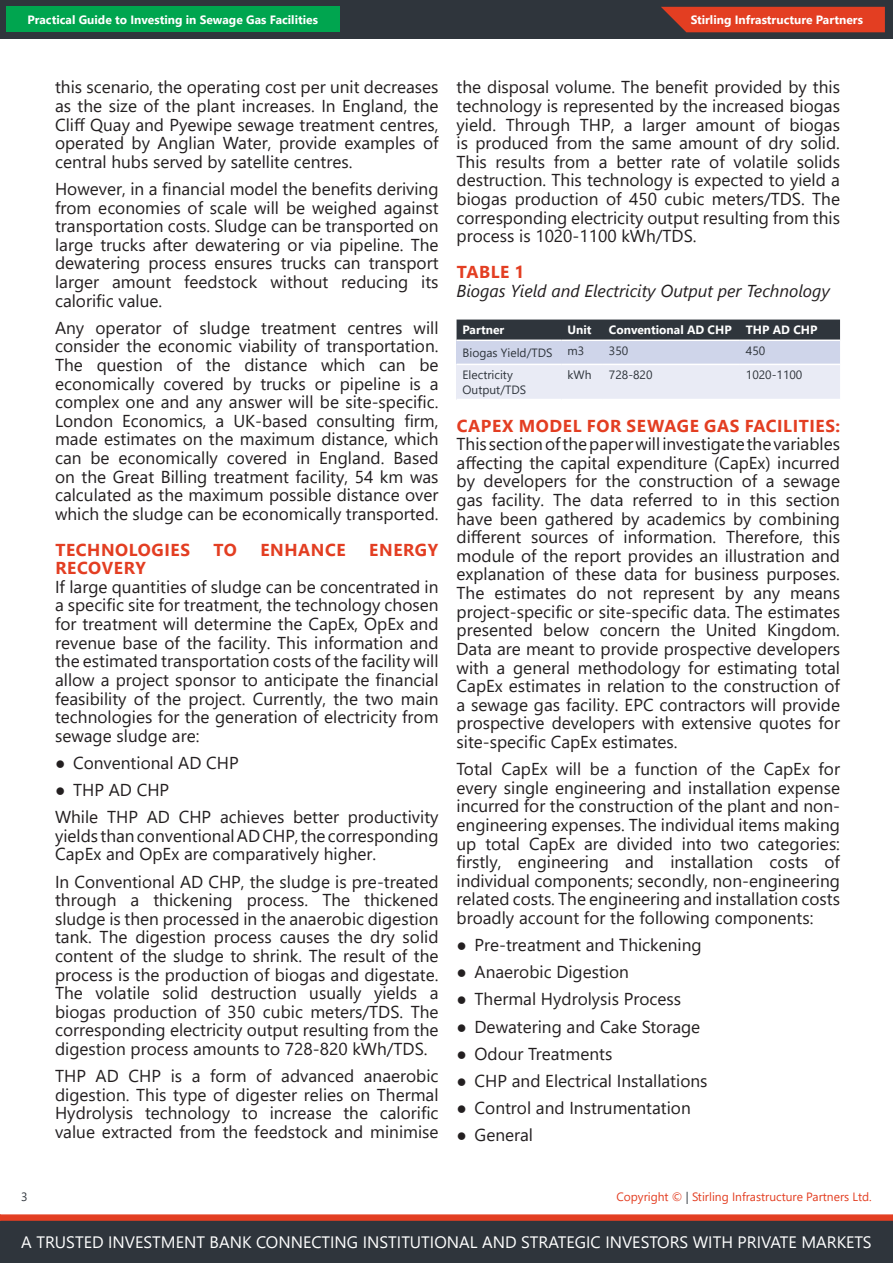
<style>
.page{position:relative;width:893px;height:1263px;background:#fff}
.page>*{position:absolute;margin:0;border:0;box-sizing:border-box;transform-origin:0 0}
.SIP_Report_Body{font:17.25px/18.6px "Segoe UI";color:#231f20;text-align:justify}
.SIP_Report_Heading{font:700 17.25px "Segoe UI";letter-spacing:.035em;color:#e33e22}
.SIP_Report_Body-2{font:italic 17.25px "Segoe UI";color:#231f20}
.t1{font:16.5px "Segoe UI";color:#fff}
.Table_Header{font:700 12px "Segoe UI";color:#fff}
.Table_Body{font:12px/14.4px "Segoe UI";color:#2f353c}
.t2{font:12px "Segoe UI";color:#e33e22}
.s1{color:#2f353c}
</style>
<div class="page">
<div style="left:0;top:0;width:893px;height:38px;background:#2f353c"></div>
<div style="left:0;top:1220px;width:893px;height:43px;background:#2f353c"></div>
<div style="left:6px;top:6px;width:333px;height:26px;background:#00a54f"></div>
<div style="left:661px;top:7px;width:224px;height:25px;background:#e33e22"></div>
<svg style="left:0;top:1214px;width:893px;height:7px;background:#df482f"></svg>
<svg style="left:457px;top:320px;width:383px;height:79px;background:#b2b6c2"></svg>
<hr style="left:457px;top:340px;width:105px;height:1px;background:#fff">
<hr style="left:562px;top:340px;width:41px;height:1px;background:#fff">
<hr style="left:603px;top:340px;width:137px;height:1px;background:#fff">
<hr style="left:740px;top:340px;width:100px;height:1px;background:#fff">
<hr style="left:457px;top:364px;width:105px;height:1px;background:#fff">
<hr style="left:562px;top:364px;width:41px;height:1px;background:#fff">
<hr style="left:603px;top:364px;width:137px;height:1px;background:#fff">
<hr style="left:740px;top:364px;width:100px;height:1px;background:#fff">
<p class="Table_Header" style="left:27px;top:8px;width:292px">Practical Guide to Investing in Sewage Gas Facilities</p>
<p class="Table_Header" style="left:691px;top:8px;width:174px">Stirling Infrastructure Partners</p>
<p class="SIP_Report_Body" style="left:55px;top:76px;width:385px">this scenario, the operating cost per unit decreases as the size of the plant increases. In England, the Cliff Quay and Pyewipe sewage treatment centres, operated by Anglian Water, provide examples of central hubs served by satellite centres.</p>
<p class="SIP_Report_Body" style="left:55px;top:178px;width:385px">However, in a financial model the benefits deriving from economies of scale will be weighed against transportation costs. Sludge can be transported on large trucks after dewatering or via pipeline. The dewatering process ensures trucks can transport larger amount feedstock without reducing its calorific value.</p>
<p class="SIP_Report_Body" style="left:55px;top:317px;width:385px">Any operator of sludge treatment centres will consider the economic viability of transportation.<br>The question of the distance which can be economically covered by trucks or pipeline is a complex one and any answer will be site-specific.<br>London Economics, a UK-based consulting firm, made estimates on the maximum distance, which can be economically covered in England. Based on the Great Billing treatment facility, 54 km was calculated as the maximum possible distance over which the sludge can be economically transported.</p>
<p class="SIP_Report_Heading" style="left:55px;top:533px;width:136px">TECHNOLOGIES</p>
<p class="SIP_Report_Heading" style="left:214px;top:533px;width:25px">TO</p>
<p class="SIP_Report_Heading" style="left:260px;top:533px;width:87px">ENHANCE</p>
<p class="SIP_Report_Heading" style="left:369px;top:533px;width:70px">ENERGY</p>
<p class="SIP_Report_Heading" style="left:55px;top:552px;width:92px">RECOVERY</p>
<p class="SIP_Report_Body" style="left:55px;top:576px;width:385px">If large quantities of sludge can be concentrated in a specific site for treatment, the technology chosen for treatment will determine the CapEx, OpEx and revenue base of the facility. This information and the estimated transportation costs of the facility will allow a project sponsor to anticipate the financial feasibility of the project. Currently, the two main technologies for the generation of electricity from sewage sludge are:</p>
<p class="SIP_Report_Body" style="left:55px;top:752px;width:185px">● Conventional AD CHP</p>
<p class="SIP_Report_Body" style="left:55px;top:779px;width:116px">● THP AD CHP</p>
<p class="SIP_Report_Body" style="left:55px;top:806px;width:385px">While THP AD CHP achieves better productivity yields than conventional AD CHP, the corresponding CapEx and OpEx are comparatively higher.</p>
<p class="SIP_Report_Body" style="left:55px;top:870px;width:385px">In Conventional AD CHP, the sludge is pre-treated through a thickening process. The thickened sludge is then processed in the anaerobic digestion tank. The digestion process causes the dry solid content of the sludge to shrink. The result of the process is the production of biogas and digestate.<br>The volatile solid destruction usually yields a biogas production of 350 cubic meters/TDS. The corresponding electricity output resulting from the digestion process amounts to 728-820 kWh/TDS.</p>
<p class="SIP_Report_Body" style="left:55px;top:1065px;width:385px">THP AD CHP is a form of advanced anaerobic digestion. This type of digester relies on Thermal Hydrolysis technology to increase the calorific value extracted from the feedstock and minimise</p>
<p class="SIP_Report_Body" style="left:457px;top:76px;width:385px">the disposal volume. The benefit provided by this technology is represented by the increased biogas yield. Through THP, a larger amount of biogas is produced from the same amount of dry solid.<br>This results from a better rate of volatile solids destruction. This technology is expected to yield a biogas production of 450 cubic meters/TDS. The corresponding electricity output resulting from this process is 1020-1100 kWh/TDS.</p>
<p class="SIP_Report_Heading" style="left:457px;top:256px;width:69px">TABLE 1</p>
<p class="SIP_Report_Body-2" style="left:457px;top:274px;width:375px">Biogas Yield and Electricity Output per Technology</p>
<p class="Table_Header" style="left:463px;top:319px;width:43px">Partner</p>
<p class="Table_Header" style="left:568px;top:319px;width:26px">Unit</p>
<p class="Table_Header" style="left:609px;top:319px;width:124px">Conventional AD CHP</p>
<p class="Table_Header" style="left:746px;top:319px;width:73px">THP AD CHP</p>
<p class="Table_Body" style="left:463px;top:344px;width:91px">Biogas Yield/TDS</p>
<p class="Table_Body" style="left:568px;top:342px;width:18px">m3</p>
<p class="Table_Body" style="left:609px;top:342px;width:21px">350</p>
<p class="Table_Body" style="left:746px;top:342px;width:21px">450</p>
<p class="Table_Body" style="left:463px;top:367px;width:65px">Electricity<br>Output/TDS</p>
<p class="Table_Body" style="left:568px;top:367px;width:25px">kWh</p>
<p class="Table_Body" style="left:609px;top:367px;width:45px">728-820</p>
<p class="Table_Body" style="left:746px;top:367px;width:58px">1020-1100</p>
<p class="SIP_Report_Heading" style="left:457px;top:409px;width:385px">CAPEX MODEL FOR SEWAGE GAS FACILITIES:</p>
<p class="SIP_Report_Body" style="left:457px;top:433px;width:385px">This section of the paper will investigate the variables affecting the capital expenditure (CapEx) incurred by developers for the construction of a sewage gas facility. The data referred to in this section have been gathered by academics by combining different sources of information. Therefore, this module of the report provides an illustration and explanation of these data for business purposes.<br>The estimates do not represent by any means project-specific or site-specific data. The estimates presented below concern the United Kingdom.<br>Data are meant to provide prospective developers with a general methodology for estimating total CapEx estimates in relation to the construction of a sewage gas facility. EPC contractors will provide prospective developers with extensive quotes for site-specific CapEx estimates.</p>
<p class="SIP_Report_Body" style="left:457px;top:758px;width:385px">Total CapEx will be a function of the CapEx for every single engineering and installation expense incurred for the construction of the plant and non&shy;engineering expenses. The individual items making up total CapEx are divided into two categories: firstly, engineering and installation costs of individual components; secondly, non-engineering related costs. The engineering and installation costs broadly account for the following components:</p>
<p class="SIP_Report_Body" style="left:457px;top:934px;width:247px">● Pre-treatment and Thickening</p>
<p class="SIP_Report_Body" style="left:457px;top:961px;width:174px">● Anaerobic Digestion</p>
<p class="SIP_Report_Body" style="left:457px;top:988px;width:226px">● Thermal Hydrolysis Process</p>
<p class="SIP_Report_Body" style="left:457px;top:1015px;width:245px">● Dewatering and Cake Storage</p>
<p class="SIP_Report_Body" style="left:457px;top:1043px;width:157px">● Odour Treatments</p>
<p class="SIP_Report_Body" style="left:457px;top:1070px;width:252px">● CHP and Electrical Installations</p>
<p class="SIP_Report_Body" style="left:457px;top:1097px;width:236px">● Control and Instrumentation</p>
<p class="SIP_Report_Body" style="left:457px;top:1124px;width:78px">● General</p>
<p class="Table_Body" style="left:21px;top:1189px;width:8px">3</p>
<p class="t2" style="left:616px;top:1186px;width:257px">Copyright © <span class="s1">|</span> Stirling Infrastructure Partners Ltd.</p>
<p class="t1" style="left:21px;top:1226px;width:852px">A TRUSTED INVESTMENT BANK CONNECTING INSTITUTIONAL AND STRATEGIC INVESTORS WITH PRIVATE MARKETS</p>
</div>
